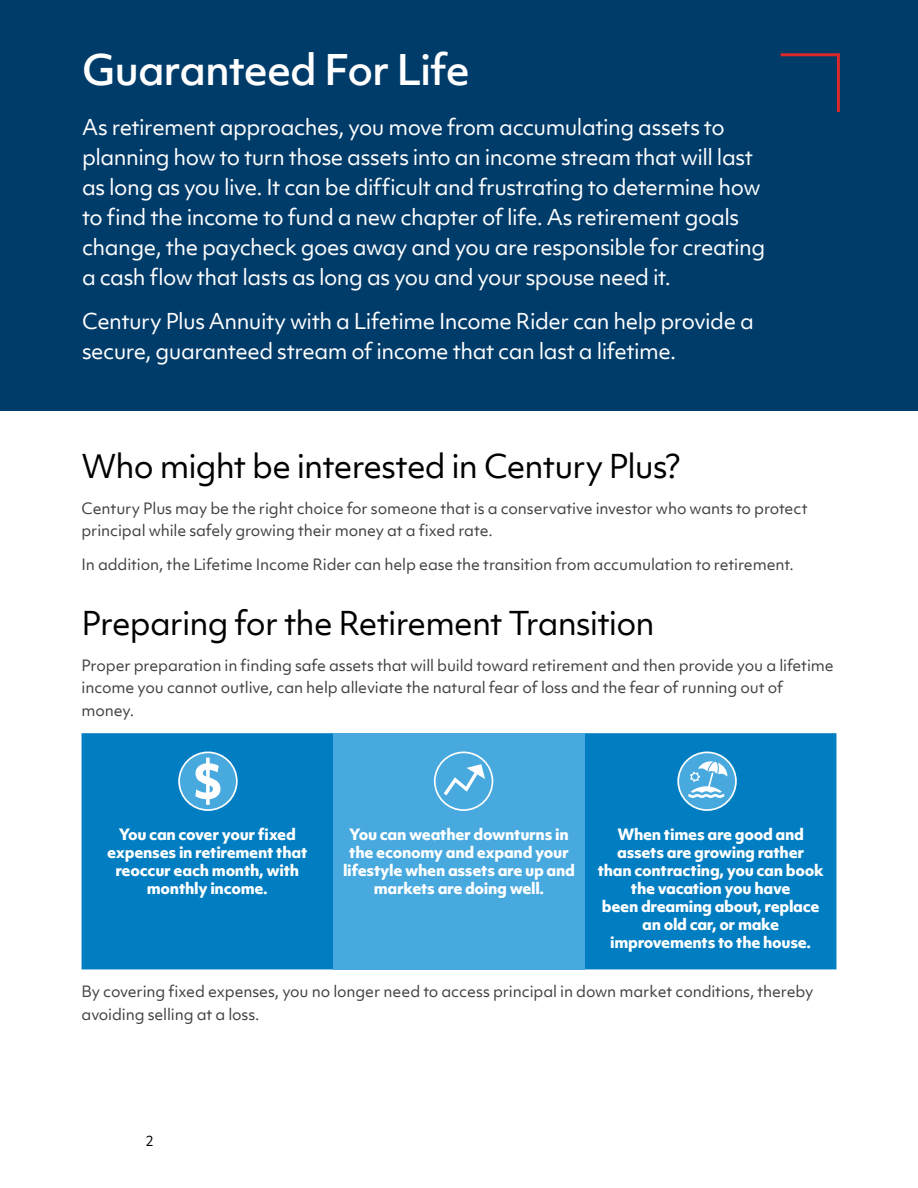
<style>
.page{position:relative;width:918px;height:1188px;background:#fff}
.page>*{position:absolute;margin:0;border:0;box-sizing:border-box;transform-origin:0 0}
.t1{font:500 40.5px "Objektiv Mk 1";letter-spacing:-.03em;color:#fff}
.t2{font:31.5px "Objektiv Mk 1";letter-spacing:-.03em;color:#000}
.t3{font:21px/30px "Objektiv Mk 1";letter-spacing:-.025em;color:#fff}
.t4{font:15px/22.5px "Objektiv Mk 1";letter-spacing:-.01em;color:#414042}
.t5{font:800 15px/18px "Objektiv Mk 1";letter-spacing:-.02em;color:#fff;text-align:center}
.t6{font:13.5px "Objektiv Mk 1";color:#000}
</style>
<div class="page">
<div style="left:82px;top:733px;width:754px;height:236px;background:#007ec1"></div>
<div style="left:333px;top:733px;width:252px;height:236px;background:#48a9df"></div>
<div style="left:0;top:0;width:918px;height:411px;background:#003c6a"></div>
<hr style="left:781px;top:53px;width:58px;height:3px;background:#dc2828">
<hr style="left:837px;top:53px;width:3px;height:59px;background:#dc2828">
<div style="left:678px;top:752px;width:58px;height:58px;background:#48a9df;border-radius:50%"></div>
<div style="left:677px;top:752px;width:60px;height:59px;border:2px solid #fff;border-radius:50%"></div>
<svg style="left:688px;top:761px;width:39px;height:37px"></svg>
<div style="left:179px;top:752px;width:58px;height:58px;background:#48a9df;border-radius:50%"></div>
<div style="left:178px;top:752px;width:60px;height:59px;border:2px solid #fff;border-radius:50%"></div>
<svg style="left:195px;top:758px;width:26px;height:47px"></svg>
<div style="left:434px;top:752px;width:59px;height:59px;border:2px solid #fff;border-radius:50%"></div>
<svg style="left:440px;top:764px;width:45px;height:35px"></svg>
<h1 class="t1" style="left:82px;top:41px;width:389px">Guaranteed For Life</h1>
<p class="t3" style="left:82px;top:112px;width:685px">As retirement approaches, you move from accumulating assets to planning how to turn those assets into an income stream that will last as long as you live. It can be difficult and frustrating to determine how to find the income to fund a new chapter of life. As retirement goals change, the paycheck goes away and you are responsible for creating a cash flow that lasts as long as you and your spouse need it.</p>
<h3 class="t3" style="left:82px;top:306px;width:673px">Century Plus Annuity with a Lifetime Income Rider can help provide a secure, guaranteed stream of income that can last a lifetime.</h3>
<h2 class="t2" style="left:82px;top:444px;width:600px">Who might be interested in Century Plus?</h2>
<p class="t4" style="left:82px;top:497px;width:728px">Century Plus may be the right choice for someone that is a conservative investor who wants to protect principal while safely growing their money at a fixed rate.</p>
<p class="t4" style="left:82px;top:553px;width:714px">In addition, the Lifetime Income Rider can help ease the transition from accumulation to retirement.</p>
<h2 class="t2" style="left:82px;top:601px;width:575px">Preparing for the Retirement Transition</h2>
<p class="t4" style="left:82px;top:654px;width:754px">Proper preparation in finding safe assets that will build toward retirement and then provide you a lifetime income you cannot outlive, can help alleviate the natural fear of loss and the fear of running out of money.</p>
<p class="t5" style="left:107px;top:825px;width:202px">You can cover your fixed expenses in retirement that reoccur each month, with monthly income.</p>
<p class="t5" style="left:343px;top:825px;width:233px">You can weather downturns in the economy and expand your lifestyle when assets are up and markets are doing well.</p>
<p class="t5" style="left:598px;top:825px;width:227px">When times are good and assets are growing rather<br>than contracting, you can book the vacation you have<br>been dreaming about, replace an old car, or make improvements to the house.</p>
<p class="t4" style="left:82px;top:980px;width:733px">By covering fixed expenses, you no longer need to access principal in down market conditions, thereby avoiding selling at a loss.</p>
<p class="t6" style="left:146px;top:1131px;width:10px">2</p>
</div>
